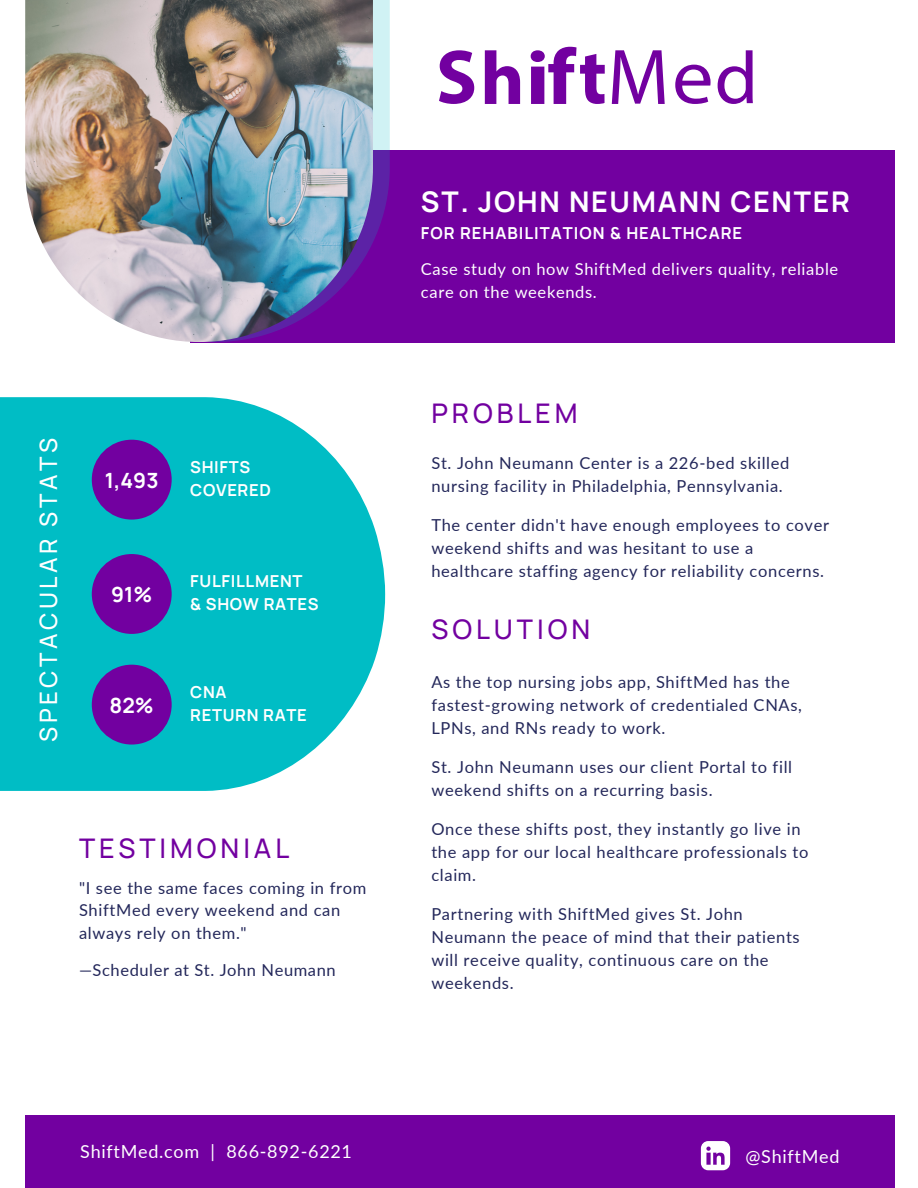
<style>
.page{position:relative;width:918px;height:1188px;background:#fff}
.page>*{position:absolute;margin:0;border:0;box-sizing:border-box;transform-origin:0 0}
.t1{font:700 28.5px "Manrope";letter-spacing:.06em;color:#fff}
.t2{font:500 27px "Manrope";letter-spacing:.145em;color:#7200a0}
.t3{font:500 24px "Manrope";letter-spacing:.145em;color:#fff}
.t4{font:700 21px "Manrope";color:#fff}
.t5{font:18px "Lato";letter-spacing:.04em;color:#fff}
.t6{font:16.5px/23px "Lato";letter-spacing:.04em;color:#23275a}
.t7{font:16.5px/22.5px "Lato";letter-spacing:.04em;color:#fff}
.t8{font:700 16.5px/22.5px "Manrope";letter-spacing:.04em;color:#fff}
.t9{font:700 16.5px "Manrope";letter-spacing:.06em;color:#fff}
</style>
<div class="page">
<div style="left:190px;top:150px;width:705px;height:192px;background:#7200a0"></div>
<svg style="left:373px;top:0;width:17px;height:241px;background:#a6a0d6"></svg>
<img style="left:25px;top:0;width:348px;height:342px">
<div style="left:25px;top:1115px;width:870px;height:73px;background:#7200a0"></div>
<svg style="left:439px;top:50px;width:35px;height:54px"></svg>
<svg style="left:485px;top:50px;width:35px;height:54px"></svg>
<svg style="left:531px;top:47px;width:74px;height:57px"></svg>
<svg style="left:612px;top:50px;width:53px;height:54px"></svg>
<svg style="left:675px;top:65px;width:36px;height:39px"></svg>
<svg style="left:718px;top:50px;width:35px;height:54px"></svg>
<svg style="left:0;top:397px;width:385px;height:394px;background:#1ec4cb"></svg>
<div style="left:92px;top:440px;width:80px;height:80px;background:#7200a0;border-radius:50%"></div>
<svg style="left:701px;top:1141px;width:29px;height:29px"></svg>
<div style="left:92px;top:554px;width:80px;height:80px;background:#7200a0;border-radius:50%"></div>
<div style="left:92px;top:665px;width:80px;height:80px;background:#7200a0;border-radius:50%"></div>
<h3 class="t3" style="left:32px;top:742px;width:305px;rotate:-90deg">SPECTACULAR STATS</h3>
<p class="t4" style="left:105px;top:465px;width:55px">1,493</p>
<p class="t8" style="left:190px;top:455px;width:82px">SHIFTS<br>COVERED</p>
<p class="t4" style="left:111px;top:579px;width:43px">91%</p>
<p class="t4" style="left:110px;top:690px;width:46px">82%</p>
<p class="t8" style="left:190px;top:570px;width:130px">FULFILLMENT<br>&amp; SHOW RATES</p>
<p class="t8" style="left:190px;top:680px;width:118px">CNA<br>RETURN RATE</p>
<h2 class="t2" style="left:79px;top:830px;width:212px">TESTIMONIAL</h2>
<p class="t6" style="left:79px;top:876px;width:289px;line-height:22.5px">"I see the same faces coming in from<br>ShiftMed every weekend and can always rely on them."</p>
<p class="t6" style="left:79px;top:958px;width:258px">—Scheduler at St. John Neumann</p>
<h1 class="t1" style="left:421px;top:182px;width:430px">ST. JOHN NEUMANN CENTER</h1>
<p class="t9" style="left:421px;top:222px;width:323px">FOR REHABILITATION &amp; HEALTHCARE</p>
<p class="t7" style="left:421px;top:257px;width:419px">Case study on how ShiftMed delivers quality, reliable care on the weekends.</p>
<h2 class="t2" style="left:431px;top:395px;width:148px">PROBLEM</h2>
<p class="t6" style="left:431px;top:451px;width:359px">St. John Neumann Center is a 226-bed skilled nursing facility in Philadelphia, Pennsylvania.</p>
<p class="t6" style="left:431px;top:513px;width:399px">The center didn't have enough employees to cover weekend shifts and was hesitant to use a healthcare staffing agency for reliability concerns.</p>
<h2 class="t2" style="left:431px;top:610px;width:160px">SOLUTION</h2>
<p class="t6" style="left:431px;top:670px;width:372px">As the top nursing jobs app, ShiftMed has the fastest-growing network of credentialed CNAs,<br>LPNs, and RNs ready to work.</p>
<p class="t6" style="left:431px;top:755px;width:362px">St. John Neumann uses our client Portal to fill weekend shifts on a recurring basis.</p>
<p class="t6" style="left:431px;top:817px;width:379px">Once these shifts post, they instantly go live in the app for our local healthcare professionals to claim.</p>
<p class="t6" style="left:431px;top:902px;width:370px">Partnering with ShiftMed gives St. John Neumann the peace of mind that their patients will receive quality, continuous care on the weekends.</p>
<p class="t5" style="left:80px;top:1141px;width:273px">ShiftMed.com | 866-892-6221</p>
<p class="t5" style="left:745px;top:1145px;width:96px">@ShiftMed</p>
</div>
